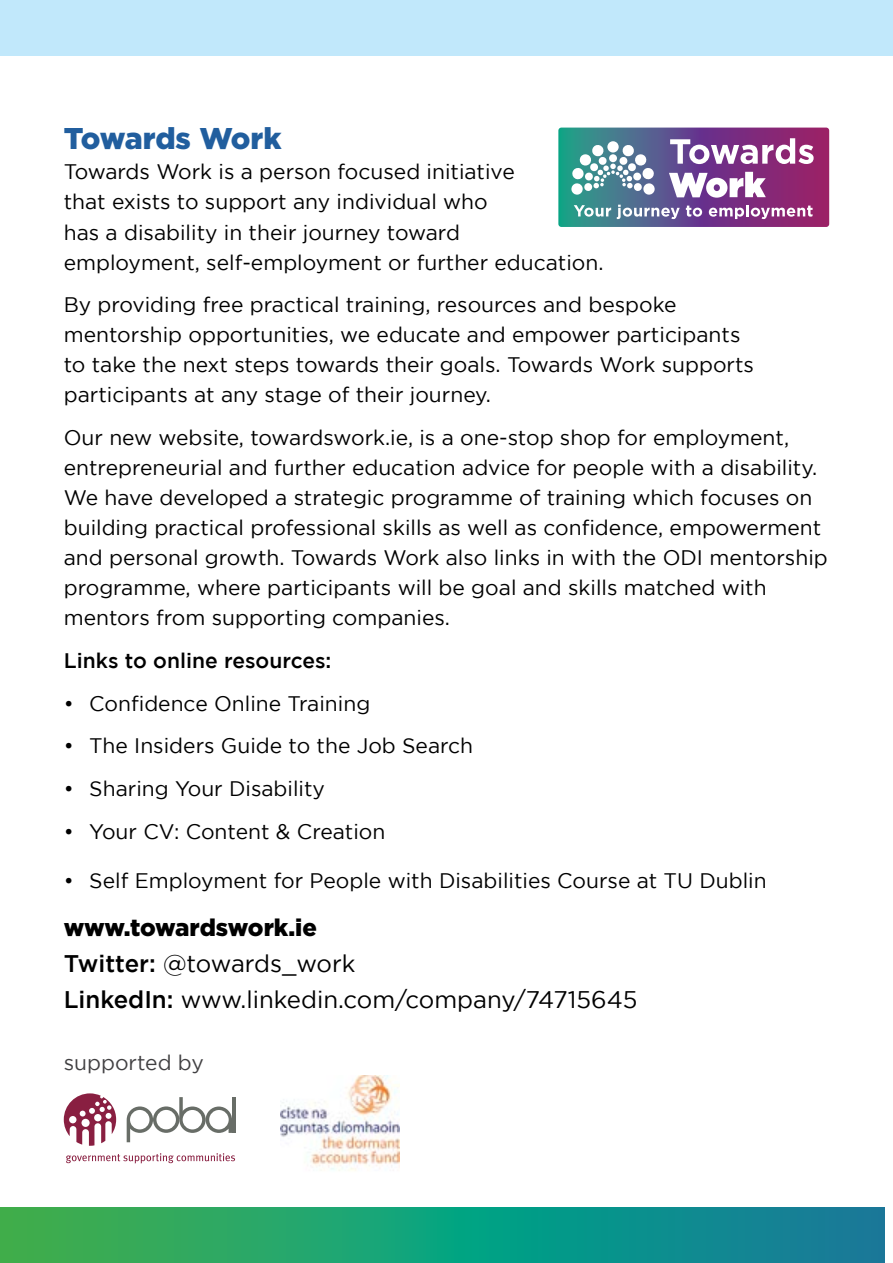
<style>
.page{position:relative;width:893px;height:1263px;background:#fff}
.page>*{position:absolute;margin:0;border:0;box-sizing:border-box;transform-origin:0 0}
.t1{font:900 30px "Gotham";letter-spacing:-.01em;color:#215e9e}
.t2{font:24px/36px "Gotham";color:#000}
.t3{font:21px/30px "Gotham";color:#000}
.t4{font:500 21px "Gotham";color:#000}
.t5{font:21px "Gotham";color:#414042}
.s1{font-weight:900}
.s2{font-weight:500}
</style>
<div class="page">
<div style="left:0;top:0;width:893px;height:55px;background:#c1e8fb"></div>
<svg style="left:0;top:1208px;width:884px;height:55px;background:#1b9b78"></svg>
<svg style="left:558px;top:128px;width:271px;height:99px"></svg>
<svg style="left:66px;top:1153px;width:169px;height:10px"></svg>
<hr style="left:233px;top:1097px;width:3px;height:36px;background:#686d67">
<svg style="left:127px;top:1097px;width:105px;height:45px"></svg>
<svg style="left:64px;top:1093px;width:52px;height:53px"></svg>
<img style="left:280px;top:1076px;width:120px;height:95px">
<h1 class="t1" style="left:64px;top:121px;width:219px">Towards Work</h1>
<p class="t3" style="left:64px;top:157px;width:541px">Towards Work is a person focused initiative<br>that exists to support any individual who<br>has a disability in their journey toward<br>employment, self-employment or further education.</p>
<p class="t3" style="left:64px;top:289px;width:692px">By providing free practical training, resources and bespoke mentorship opportunities, we educate and empower participants to take the next steps towards their goals. Towards Work supports participants at any stage of their journey.</p>
<p class="t3" style="left:64px;top:422px;width:765px">Our new website, towardswork.ie, is a one-stop shop for employment, entrepreneurial and further education advice for people with a disability.<br>We have developed a strategic programme of training which focuses on building practical professional skills as well as confidence, empowerment and personal growth. Towards Work also links in with the ODI mentorship programme, where participants will be goal and skills matched with mentors from supporting companies.</p>
<p class="t4" style="left:64px;top:648px;width:269px">Links to online resources:</p>
<p class="t3" style="left:64px;top:688px;width:308px">• Confidence Online Training</p>
<p class="t3" style="left:64px;top:731px;width:411px">• The Insiders Guide to the Job Search</p>
<p class="t3" style="left:64px;top:773px;width:263px">• Sharing Your Disability</p>
<p class="t3" style="left:64px;top:816px;width:323px">• Your CV: Content &amp; Creation</p>
<p class="t3" style="left:64px;top:865px;width:704px">• Self Employment for People with Disabilities Course at TU Dublin</p>
<p class="t2" style="left:64px;top:909px;width:575px"><span class="s1">www.towardswork.ie<br></span><span class="s2">Twitter:</span> @towards_work<br><span class="s2">LinkedIn:</span> www.linkedin.com/company/74715645</p>
<p class="t5" style="left:64px;top:1051px;width:142px">supported by</p>
</div>
